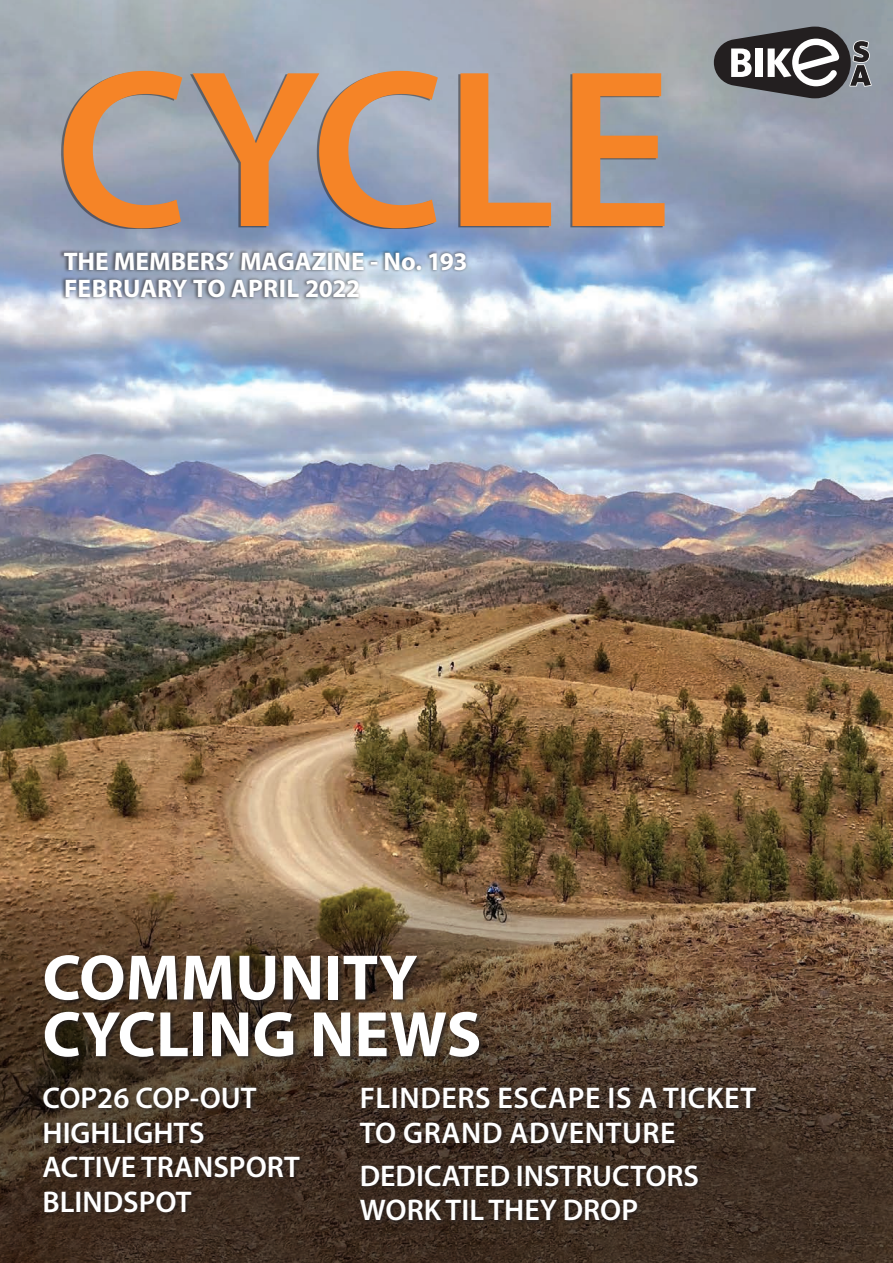
<style>
.page{position:relative;width:893px;height:1263px;background:#fff}
.page>*{position:absolute;margin:0;border:0;box-sizing:border-box;transform-origin:0 0}
.t1{font:600 226.5px "Myriad Pro";color:#f58427}
.t2{font:700 64.8px/56.7px "Myriad Pro";color:#fff}
.t3{font:600 30px/34.5px "Myriad Pro";color:#fff}
.t4{font:600 30px/34.5px "Myriad Pro";letter-spacing:.02em;color:#fff}
.t5{font:700 25.5px/27px "Myriad Pro";color:#fff}
</style>
<div class="page">
<img style="left:0;top:0;width:893px;height:880px">
<div style="left:59px;top:249px;width:409px;height:52px;background:#231f20;opacity:.55"></div>
<svg style="left:714px;top:27px;width:158px;height:71px"></svg>
<svg style="left:0;top:880px;width:893px;height:383px;background:#5d4632"></svg>
<div style="left:62px;top:72px;width:601px;height:157px;background:#231f20;opacity:.5"></div>
<div style="left:44px;top:954px;width:441px;height:109px;background:#231f20;opacity:.75"></div>
<div style="left:41px;top:1085px;width:263px;height:131px;background:#231f20;opacity:.75"></div>
<div style="left:358px;top:1085px;width:403px;height:140px;background:#231f20;opacity:.75"></div>
<h1 class="t1" style="left:55px;top:6px;width:619px">CYCLE</h1>
<p class="t5" style="left:64px;top:247px;width:405px">THE MEMBERS’ MAGAZINE - No. 193<br>FEBRUARY TO APRIL 2022</p>
<h2 class="t2" style="left:43px;top:947px;width:440px">COMMUNITY<br>CYCLING NEWS</h2>
<p class="t3" style="left:43px;top:1080px;width:259px">COP26 COP-OUT<br>HIGHLIGHTS<br>ACTIVE TRANSPORT<br>BLINDSPOT</p>
<p class="t4" style="left:360px;top:1080px;width:398px">FLINDERS ESCAPE IS A TICKET<br>TO GRAND ADVENTURE</p>
<p class="t3" style="left:360px;top:1158px;width:341px">DEDICATED INSTRUCTORS<br>WORK TIL THEY DROP</p>
</div>
